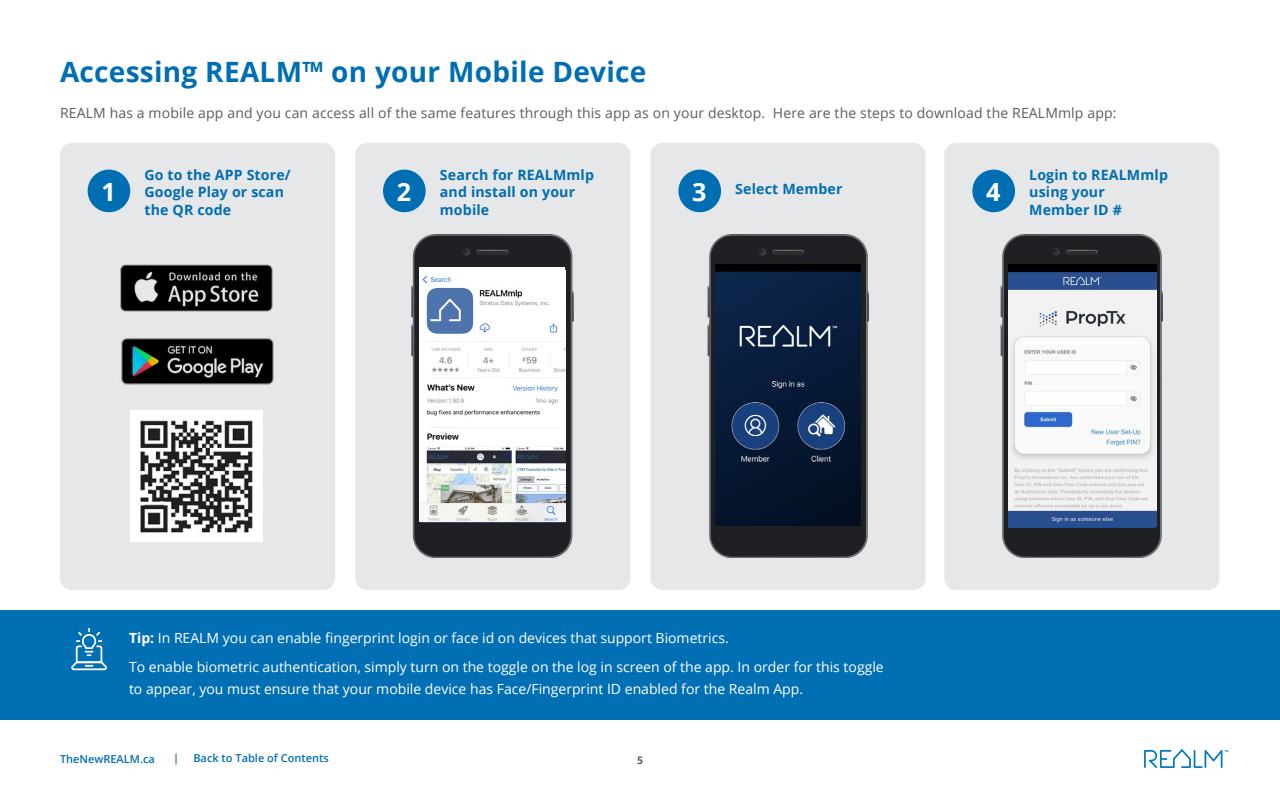
<style>
.page{position:relative;width:1280px;height:800px;background:#fff}
.page>*{position:absolute;margin:0;border:0;box-sizing:border-box;transform-origin:0 0}
.t1{font:700 28px "Open Sans";letter-spacing:.01em;color:#006eb2}
.t2{font:700 25.2px "Open Sans";color:#fff}
.t3{font:700 14.2px/17px "Open Sans";letter-spacing:.01em;color:#006eb2}
.t4{font:14px/29px "Open Sans";color:#fff}
.t5{font:14px "Open Sans";letter-spacing:.01em;color:#5d5d60}
.t6{font:600 11px "Open Sans";color:#006eb2}
.t7{font:700 10.4px "Open Sans";color:#5d5d60}
.s1{font-size:25.2px;color:#fff}
.s2{font-weight:700}
</style>
<div class="page">
<svg style="left:1144px;top:749px;width:84px;height:19px"></svg>
<div style="left:0;top:610px;width:1280px;height:110px;background:#006fb3"></div>
<div style="left:60px;top:143px;width:275px;height:447px;background:#e6e7e8;border-radius:12px"></div>
<div style="left:88px;top:170px;width:42px;height:42px;background:#006eb2;border-radius:50%"></div>
<div style="left:355px;top:143px;width:275px;height:447px;background:#e6e7e8;border-radius:12px"></div>
<div style="left:383px;top:170px;width:43px;height:42px;background:#006eb2;border-radius:50%"></div>
<div style="left:650px;top:143px;width:276px;height:447px;background:#e6e7e8;border-radius:12px"></div>
<div style="left:678px;top:170px;width:43px;height:42px;background:#006eb2;border-radius:50%"></div>
<img style="left:131px;top:410px;width:131px;height:131px">
<img style="left:412px;top:235px;width:162px;height:323px">
<div style="left:944px;top:143px;width:275px;height:447px;background:#e6e7e8;border-radius:12px"></div>
<div style="left:972px;top:170px;width:43px;height:42px;background:#006eb2;border-radius:50%"></div>
<img style="left:120px;top:264px;width:153px;height:48px">
<img style="left:121px;top:338px;width:153px;height:47px">
<img style="left:707px;top:235px;width:162px;height:322px">
<img style="left:1001px;top:235px;width:162px;height:322px">
<svg style="left:63px;top:615px;width:45px;height:56px;background:#2383bd"></svg>
<img style="left:715px;top:264px;width:145px;height:262px">
<img style="left:420px;top:271px;width:145px;height:251px">
<img style="left:1009px;top:264px;width:147px;height:263px">
<h1 class="t1" style="left:60px;top:52px;width:588px">Accessing REALM™ on your Mobile Device</h1>
<p class="t5" style="left:60px;top:103px;width:1058px">REALM has a mobile app and you can access all of the same features through this app as on your desktop. Here are the steps to download the REALMmlp app:</p>
<h2 class="t2" style="left:101px;top:174px;width:16px">1</h2>
<p class="t3" style="left:144px;top:166px;width:148px">Go to the APP Store/<br>Google Play or scan the QR code</p>
<p class="t3" style="left:440px;top:166px;width:156px">Search for REALMmlp and install on your mobile</p>
<h2 class="t2" style="left:397px;top:174px;width:16px">2</h2>
<p class="t3" style="left:692px;top:180px;width:152px"><span class="s1">3</span> Select Member</p>
<h2 class="t2" style="left:986px;top:174px;width:16px">4</h2>
<p class="t3" style="left:1029px;top:166px;width:140px">Login to REALMmlp using your<br>Member ID #</p>
<p class="t4" style="left:129px;top:623px;width:756px"><span class="s2">Tip:</span> In REALM you can enable fingerprint login or face id on devices that support Biometrics.<br>To enable biometric authentication, simply turn on the toggle on the log in screen of the app. In order for this toggle</p>
<p class="t4" style="left:129px;top:674px;width:676px">to appear, you must ensure that your mobile device has Face/Fingerprint ID enabled for the Realm App.</p>
<p class="t6" style="left:60px;top:752px;width:96px">TheNewREALM.ca</p>
<p class="t6" style="left:173px;top:751px;width:8px">|</p>
<p class="t6" style="left:193px;top:751px;width:137px">Back to Table of Contents</p>
<p class="t7" style="left:637px;top:753px;width:7px">5</p>
</div>
